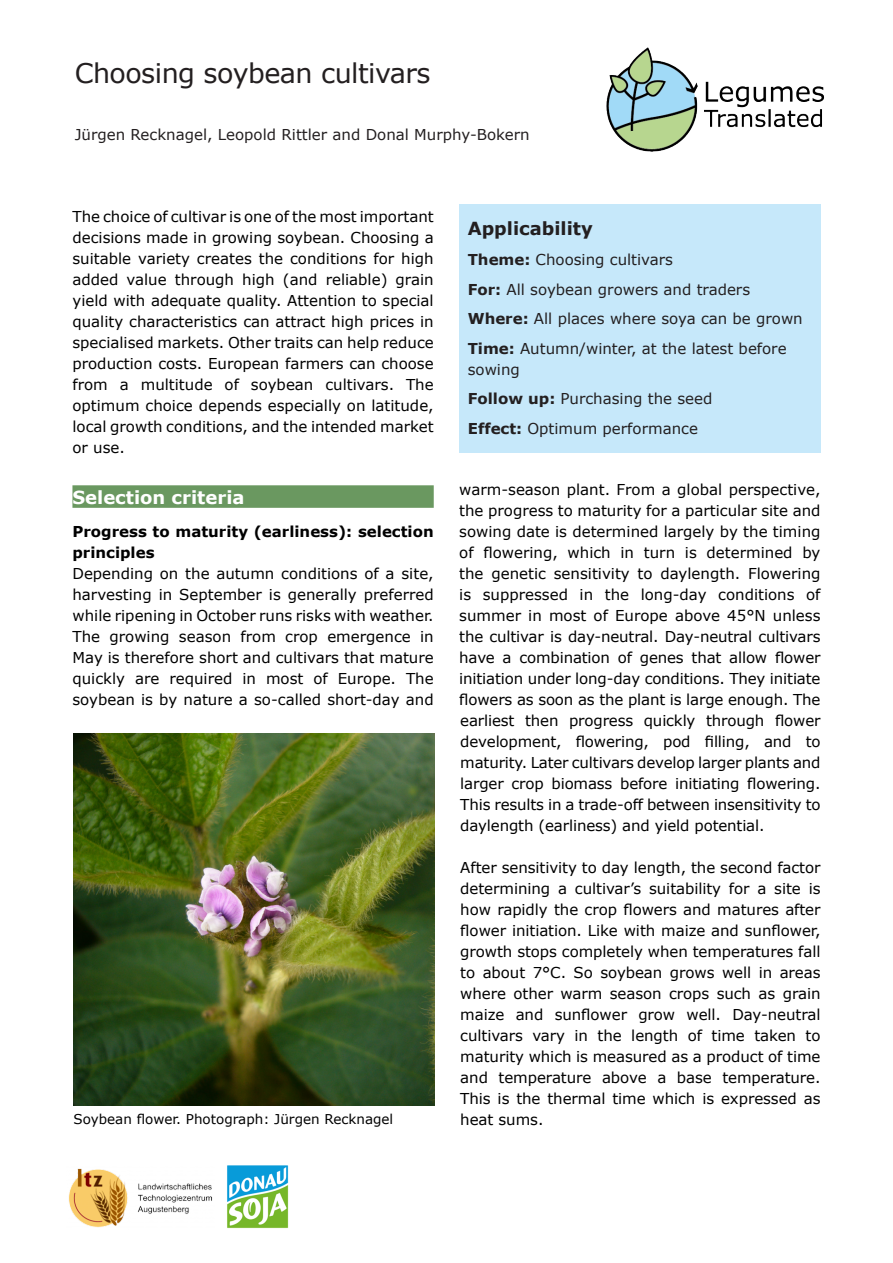
<style>
.page{position:relative;width:893px;height:1263px;background:#fff}
.page>*{position:absolute;margin:0;border:0;box-sizing:border-box;transform-origin:0 0}
.HL_1{font:27px "Verdana";letter-spacing:-.02em;color:#231f20}
.body_HL_white_green{font:700 18px "Verdana";color:#fff}
.HL_copy{font:700 18px "Verdana";color:#231f20}
.body_text{font:15px/21px "Verdana";letter-spacing:-.005em;color:#000;text-align:justify}
.body_text_lleft_alig{font:15px/21px "Verdana";color:#231f20}
.authors{font:15px "Verdana";color:#231f20}
.body_text-2{font:700 15px/21px "Verdana";color:#000}
.t1{font:13.5px "Verdana";color:#000}
.s1{font-weight:700}
</style>
<div class="page">
<img style="left:227px;top:1165px;width:62px;height:64px">
<img style="left:69px;top:1168px;width:143px;height:59px">
<div style="left:72px;top:485px;width:362px;height:23px;background:#6a9860"></div>
<div style="left:459px;top:204px;width:361px;height:249px;background:#c6e8fa"></div>
<img style="left:606px;top:47px;width:218px;height:105px">
<img style="left:74px;top:733px;width:360px;height:372px">
<p class="HL_1" style="left:75px;top:56px;width:357px">Choosing soybean cultivars</p>
<p class="authors" style="left:75px;top:125px;width:456px">Jürgen Recknagel, Leopold Rittler and Donal Murphy-Bokern</p>
<p class="body_text" style="left:72px;top:206px;width:363px">The choice of cultivar is one of the most important decisions made in growing soybean. Choosing a suitable variety creates the conditions for high added value through high (and reliable) grain yield with adequate quality. Attention to special quality characteristics can attract high prices in specialised markets. Other traits can help reduce production costs. European farmers can choose from a multitude of soybean cultivars. The optimum choice depends especially on latitude, local growth conditions, and the intended market or use.</p>
<p class="body_HL_white_green" style="left:72px;top:486px;width:174px">Selection criteria</p>
<p class="body_text-2" style="left:72px;top:521px;width:363px">Progress to maturity (earliness): selection principles</p>
<p class="body_text" style="left:72px;top:563px;width:363px">Depending on the autumn conditions of a site, harvesting in September is generally preferred while ripening in October runs risks with weather.<br>The growing season from crop emergence in May is therefore short and cultivars that mature quickly are required in most of Europe. The soybean is by nature a so-called short-day and</p>
<p class="t1" style="left:74px;top:1110px;width:321px">Soybean flower. Photograph: Jürgen Recknagel</p>
<p class="HL_copy" style="left:468px;top:217px;width:127px">Applicability</p>
<p class="body_text_lleft_alig" style="left:468px;top:250px;width:207px"><span class="s1">Theme:</span> Choosing cultivars</p>
<p class="body_text_lleft_alig" style="left:468px;top:279px;width:284px"><span class="s1">For:</span> All soybean growers and traders</p>
<p class="body_text_lleft_alig" style="left:468px;top:309px;width:337px"><span class="s1">Where:</span> All places where soya can be grown</p>
<p class="body_text_lleft_alig" style="left:468px;top:338px;width:320px"><span class="s1">Time:</span> Autumn/winter, at the latest before sowing</p>
<p class="body_text_lleft_alig" style="left:468px;top:389px;width:246px"><span class="s1">Follow up:</span> Purchasing the seed</p>
<p class="body_text_lleft_alig" style="left:468px;top:418px;width:232px"><span class="s1">Effect:</span> Optimum performance</p>
<p class="body_text" style="left:459px;top:479px;width:363px">warm-season plant. From a global perspective, the progress to maturity for a particular site and sowing date is determined largely by the timing of flowering, which in turn is determined by the genetic sensitivity to daylength. Flowering is suppressed in the long-day conditions of summer in most of Europe above 45°N unless the cultivar is day-neutral. Day-neutral cultivars have a combination of genes that allow flower initiation under long-day conditions. They initiate flowers as soon as the plant is large enough. The earliest then progress quickly through flower development, flowering, pod filling, and to maturity. Later cultivars develop larger plants and larger crop biomass before initiating flowering.<br>This results in a trade-off between insensitivity to daylength (earliness) and yield potential.</p>
<p class="body_text" style="left:460px;top:857px;width:362px">After sensitivity to day length, the second factor determining a cultivar’s suitability for a site is how rapidly the crop flowers and matures after flower initiation. Like with maize and sunflower, growth stops completely when temperatures fall to about 7°C. So soybean grows well in areas where other warm season crops such as grain maize and sunflower grow well. Day-neutral cultivars vary in the length of time taken to maturity which is measured as a product of time and temperature above a base temperature.<br>This is the thermal time which is expressed as heat sums.</p>
</div>
